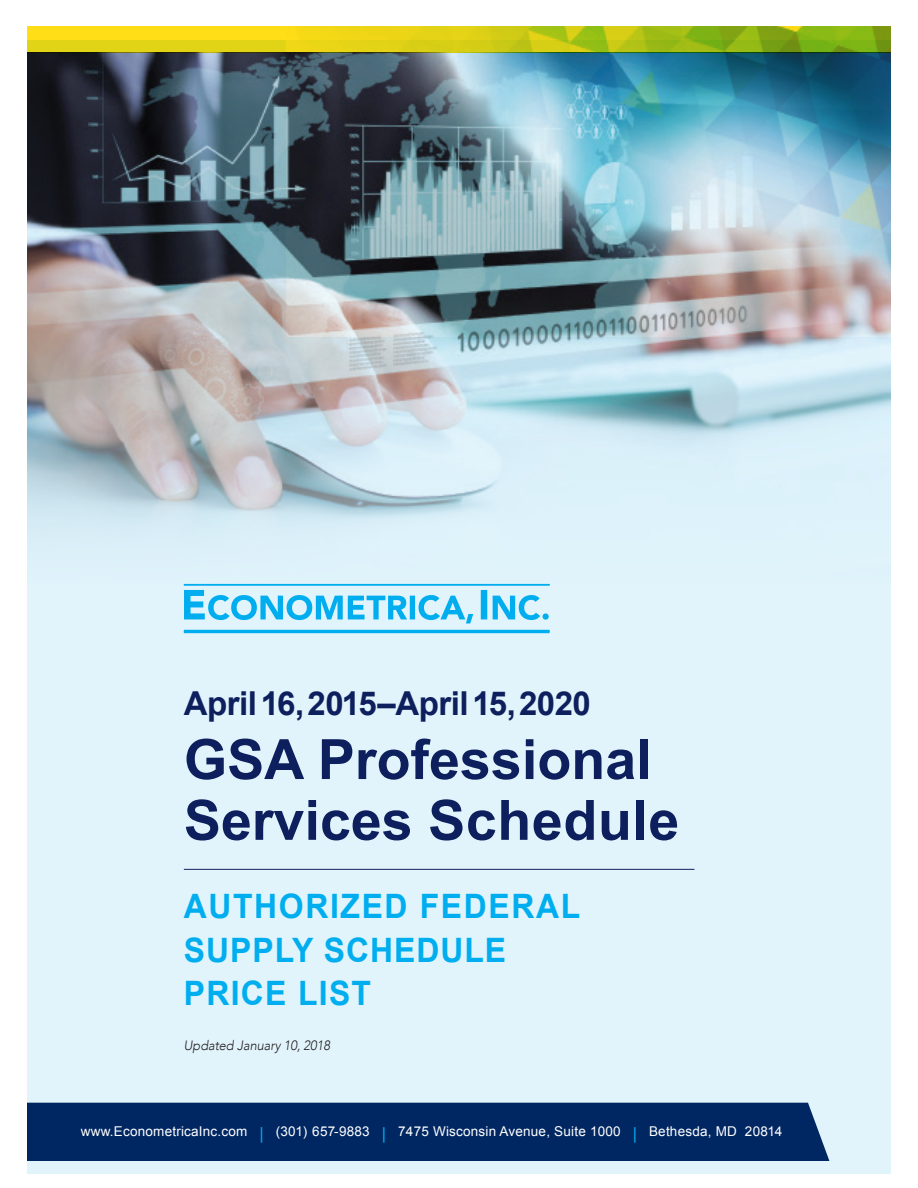
<style>
.page{position:relative;width:918px;height:1188px;background:#fff}
.page>*{position:absolute;margin:0;border:0;box-sizing:border-box;transform-origin:0 0}
.t1{font:700 55.65px/60.8px "Arial";color:#0e1f5d}
.Body{font:700 33.6px/43.5px "Arial";letter-spacing:.04em;color:#00aeef;scale:.95 1}
.t2{font:700 33px "Arial";letter-spacing:-.015em;color:#0e1f5d}
.t3{font:13.5px "Arial";letter-spacing:.015em;color:#fff}
.Body-2{font:italic 300 13.5px "Avenir";letter-spacing:-.005em;color:#231f20;scale:.95 1}
.s1{font-size:16.5px;color:#00aeef}
</style>
<div class="page">
<div style="left:27px;top:40px;width:864px;height:1134px;background:#e1f4fc"></div>
<img style="left:27px;top:53px;width:864px;height:480px">
<div style="left:27px;top:1103px;width:802px;height:58px;background:#002762"></div>
<svg style="left:184px;top:590px;width:365px;height:33px"></svg>
<hr style="left:184px;top:630px;width:366px;height:3px;background:#00aeef">
<hr style="left:184px;top:584px;width:366px;height:2px;background:#00aeef">
<hr style="left:184px;top:869px;width:510px;height:1px;background:#0e1f5d">
<svg style="left:27px;top:26px;width:864px;height:27px;background:#c2c415"></svg>
<p class="t2" style="left:184px;top:684px;width:409px">April 16, 2015–April 15, 2020</p>
<p class="t1" style="left:184px;top:729px;width:497px">GSA Professional<br>Services Schedule</p>
<p class="Body" style="left:184px;top:885px;width:419px">AUTHORIZED FEDERAL<br>SUPPLY SCHEDULE<br>PRICE LIST</p>
<p class="Body-2" style="left:184px;top:1037px;width:155px">Updated January 10, 2018</p>
<p class="t3" style="left:81px;top:1124px;width:703px">www.EconometricaInc.com <span class="s1">|</span> (301) 657-9883 <span class="s1">|</span> 7475 Wisconsin Avenue, Suite 1000 <span class="s1">|</span> Bethesda, MD 20814</p>
</div>
